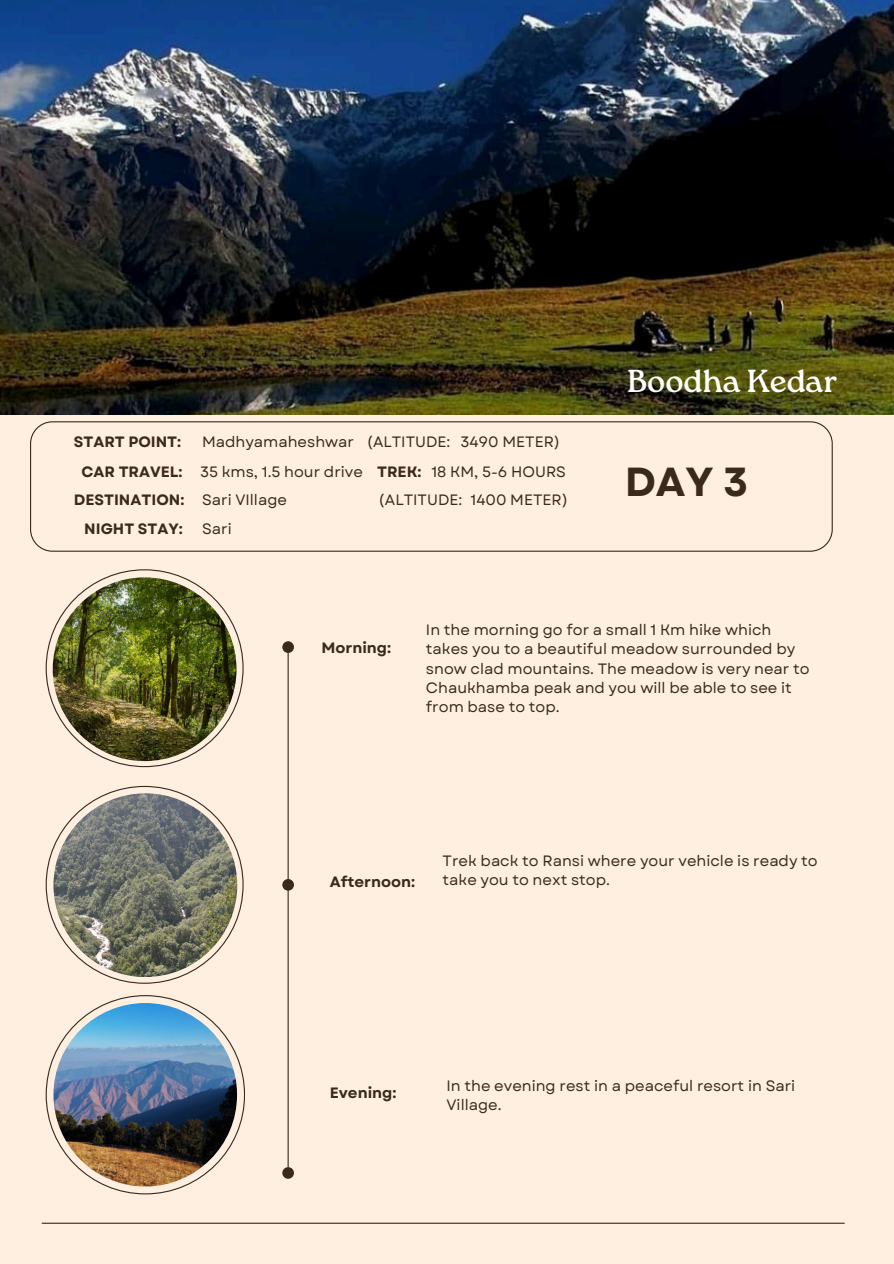
<style>
.page{position:relative;width:894px;height:1264px;background:#fff}
.page>*{position:absolute;margin:0;border:0;box-sizing:border-box;transform-origin:0 0}
.t1{font:700 40.5px "Garet";color:#3b291c}
.t2{font:31.8px "Roca One";color:#fff}
.t3{font:15px/19.2px "Garet";color:#3b291c}
.t4{font:700 15px "Garet";color:#3b291c}
</style>
<div class="page">
<div style="left:0;top:0;width:893px;height:1263px;background:#ffefe1"></div>
<svg style="left:30px;top:421px;width:802px;height:130px"></svg>
<hr style="left:42px;top:1222px;width:802px;height:1px;background:#3b291c">
<img style="left:0;top:0;width:893px;height:414px">
<svg style="left:46px;top:569px;width:197px;height:198px"></svg>
<img style="left:53px;top:577px;width:183px;height:184px;border-radius:50%">
<hr style="left:287px;top:641px;width:1px;height:526px;background:#3b291c">
<div style="left:282px;top:641px;width:12px;height:12px;background:#3b291c;border-radius:50%"></div>
<div style="left:282px;top:879px;width:12px;height:11px;background:#3b291c;border-radius:50%"></div>
<div style="left:282px;top:1167px;width:12px;height:11px;background:#3b291c;border-radius:50%"></div>
<svg style="left:46px;top:786px;width:197px;height:197px"></svg>
<svg style="left:46px;top:995px;width:199px;height:199px"></svg>
<img style="left:53px;top:1003px;width:184px;height:183px;border-radius:50%">
<p class="t4" style="left:74px;top:431px;width:109px">START POINT:</p>
<h4 class="t3" style="left:202px;top:432px;width:153px">Madhyamaheshwar</h4>
<h3 class="t3" style="left:366px;top:432px;width:85px">(ALTITUDE:</h3>
<p class="t3" style="left:460px;top:432px;width:101px">3490 METER)</p>
<h3 class="t4" style="left:81px;top:461px;width:102px">CAR TRAVEL:</h3>
<h2 class="t3" style="left:200px;top:462px;width:164px">35 kms, 1.5 hour drive</h2>
<h4 class="t4" style="left:74px;top:489px;width:112px">DESTINATION:</h4>
<h3 class="t3" style="left:202px;top:490px;width:86px">Sari VIllage</h3>
<h3 class="t4" style="left:84px;top:518px;width:100px">NIGHT STAY:</h3>
<p class="t3" style="left:202px;top:519px;width:31px">Sari</p>
<h3 class="t4" style="left:377px;top:460px;width:46px">TREK:</h3>
<p class="t3" style="left:431px;top:462px;width:136px">18 KM, 5-6 HOURS</p>
<h4 class="t3" style="left:378px;top:490px;width:85px">(ALTITUDE:</h4>
<h4 class="t3" style="left:470px;top:490px;width:99px">1400 METER)</h4>
<p class="t2" style="left:627px;top:363px;width:212px">Boodha Kedar</p>
<h4 class="t1" style="left:624px;top:452px;width:125px">DAY 3</h4>
<p class="t4" style="left:321px;top:637px;width:71px">Morning:</p>
<h5 class="t3" style="left:426px;top:620px;width:385px">In the morning go for a small 1 Km hike which takes you to a beautiful meadow surrounded by snow clad mountains. The meadow is very near to Chaukhamba peak and you will be able to see it from base to top.</h5>
<p class="t4" style="left:330px;top:871px;width:87px">Afternoon:</p>
<p class="t3" style="left:442px;top:851px;width:376px">Trek back to Ransi where your vehicle is ready to take you to next stop.</p>
<p class="t4" style="left:330px;top:1082px;width:68px">Evening:</p>
<h5 class="t3" style="left:446px;top:1076px;width:350px">In the evening rest in a peaceful resort in Sari<br>Village.</h5>
</div>
